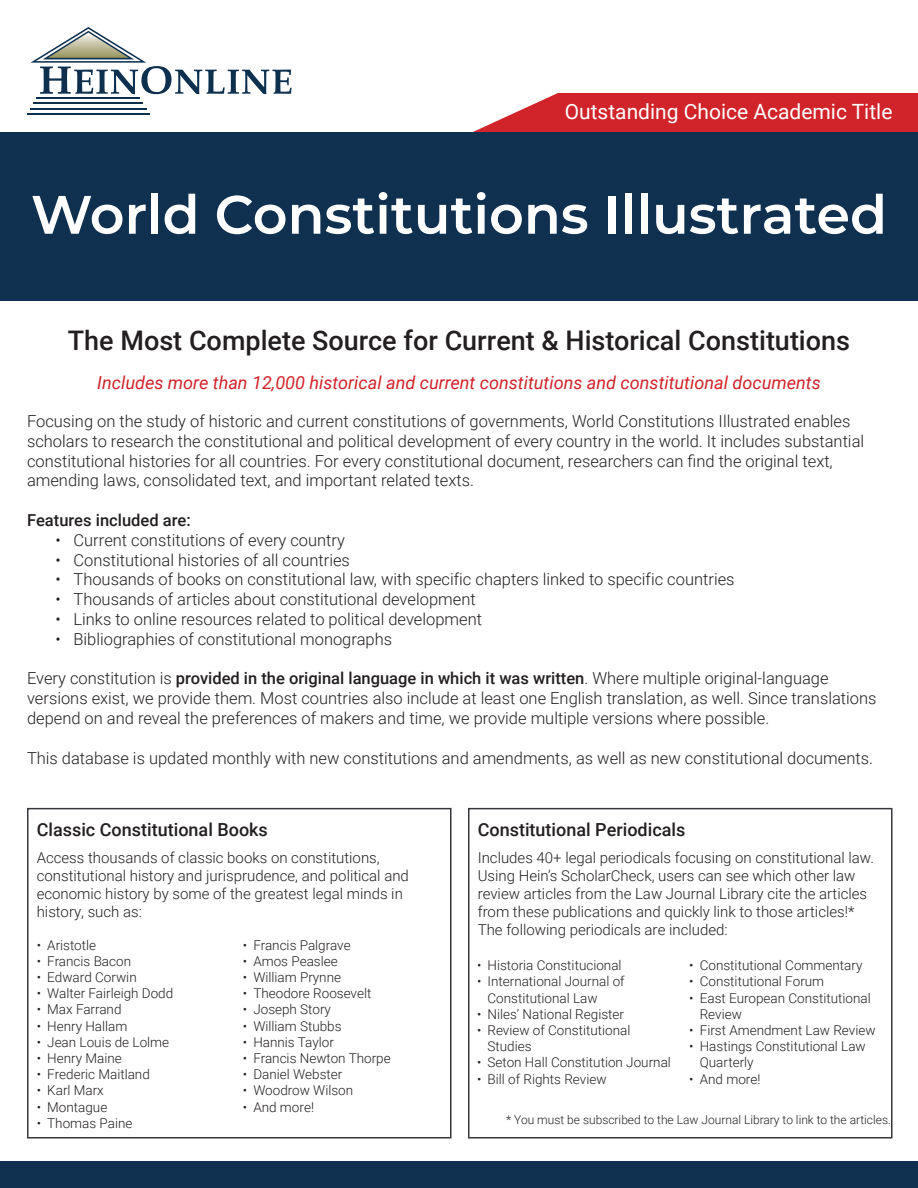
<style>
.page{position:relative;width:918px;height:1188px;background:#fff}
.page>*{position:absolute;margin:0;border:0;box-sizing:border-box;transform-origin:0 0}
.t1{font:600 54px "Montserrat";color:#fff}
.t2{font:500 27px "Roboto";color:#231f20}
.t3{font:21px "Roboto";color:#fff}
.t4{font:italic 18px "Roboto";color:#d1232a}
.Subhead{font:500 18px "Roboto";color:#231f20}
.t5{font:300 16.5px/19.8px "Roboto";color:#231f20}
.t6{font:500 16.5px "Roboto";color:#231f20}
.Subhead-2{font:300 15px/18px "Roboto";color:#231f20}
.Text{font:300 15px/18px "Roboto";color:#231f20}
.t7{font:300 13.5px/16.2px "Roboto";color:#231f20}
.t8{font:300 12px "Roboto";color:#231f20}
.s1{font-weight:500}
</style>
<div class="page">
<div style="left:0;top:1161px;width:918px;height:27px;background:#0f304f"></div>
<svg style="left:473px;top:93px;width:445px;height:39px;background:#d5373e"></svg>
<div style="left:0;top:132px;width:918px;height:169px;background:#0f304f"></div>
<hr style="left:37px;top:97px;width:103px;height:2px;background:#0e304f">
<hr style="left:34px;top:103px;width:109px;height:1px;background:#0e304f">
<hr style="left:30px;top:108px;width:117px;height:2px;background:#0e304f">
<hr style="left:27px;top:113px;width:123px;height:2px;background:#0e304f">
<svg style="left:30px;top:27px;width:262px;height:67px"></svg>
<div style="left:27px;top:808px;width:425px;height:330px;border:2px solid #38383c"></div>
<div style="left:468px;top:808px;width:424px;height:330px;border:2px solid #38383c"></div>
<p class="t3" style="left:565px;top:97px;width:329px">Outstanding Choice Academic Title</p>
<p class="t1" style="left:31px;top:176px;width:858px">World Constitutions Illustrated</p>
<p class="t2" style="left:68px;top:321px;width:784px">The Most Complete Source for Current &amp; Historical Constitutions</p>
<p class="t4" style="left:97px;top:370px;width:725px">Includes more than 12,000 historical and current constitutions and constitutional documents</p>
<p class="t5" style="left:27px;top:411px;width:839px">Focusing on the study of historic and current constitutions of governments, World Constitutions Illustrated enables scholars to research the constitutional and political development of every country in the world. It includes substantial constitutional histories for all countries. For every constitutional document, researchers can find the original text, amending laws, consolidated text, and important related texts.</p>
<p class="t6" style="left:27px;top:509px;width:165px">Features included are:</p>
<p class="t5" style="left:56px;top:529px;width:291px">• Current constitutions of every country</p>
<p class="t5" style="left:56px;top:549px;width:296px">• Constitutional histories of all countries</p>
<p class="t5" style="left:56px;top:569px;width:681px">• Thousands of books on constitutional law, with specific chapters linked to specific countries</p>
<p class="t5" style="left:56px;top:589px;width:422px">• Thousands of articles about constitutional development</p>
<p class="t5" style="left:56px;top:609px;width:428px">• Links to online resources related to political development</p>
<p class="t5" style="left:56px;top:628px;width:338px">• Bibliographies of constitutional monographs</p>
<p class="t5" style="left:27px;top:668px;width:851px">Every constitution is <span class="s1">provided in the original language in which it was written</span>. Where multiple original-language versions exist, we provide them. Most countries also include at least one English translation, as well. Since translations depend on and reveal the preferences of makers and time, we provide multiple versions where possible.</p>
<p class="t5" style="left:27px;top:747px;width:848px">This database is updated monthly with new constitutions and amendments, as well as new constitutional documents.</p>
<p class="Subhead" style="left:37px;top:817px;width:233px">Classic Constitutional Books</p>
<p class="Text" style="left:37px;top:848px;width:374px">Access thousands of classic books on constitutions, constitutional history and jurisprudence, and political and economic history by some of the greatest legal minds in history, such as:</p>
<p class="t7" style="left:37px;top:936px;width:61px">• Aristotle</p>
<p class="t7" style="left:37px;top:952px;width:96px">• Francis Bacon</p>
<p class="t7" style="left:37px;top:969px;width:102px">• Edward Corwin</p>
<p class="t7" style="left:37px;top:985px;width:138px">• Walter Fairleigh Dodd</p>
<p class="t7" style="left:37px;top:1001px;width:86px">• Max Farrand</p>
<p class="t7" style="left:37px;top:1017px;width:92px">• Henry Hallam</p>
<p class="t7" style="left:37px;top:1033px;width:134px">• Jean Louis de Lolme</p>
<p class="t7" style="left:37px;top:1050px;width:87px">• Henry Maine</p>
<p class="t7" style="left:37px;top:1066px;width:115px">• Frederic Maitland</p>
<p class="t7" style="left:37px;top:1082px;width:69px">• Karl Marx</p>
<p class="t7" style="left:37px;top:1098px;width:72px">• Montague</p>
<p class="t7" style="left:37px;top:1114px;width:97px">• Thomas Paine</p>
<p class="t7" style="left:243px;top:936px;width:109px">• Francis Palgrave</p>
<p class="t7" style="left:243px;top:952px;width:96px">• Amos Peaslee</p>
<p class="t7" style="left:243px;top:969px;width:100px">• William Prynne</p>
<p class="t7" style="left:243px;top:985px;width:130px">• Theodore Roosevelt</p>
<p class="t7" style="left:243px;top:1001px;width:90px">• Joseph Story</p>
<p class="t7" style="left:243px;top:1017px;width:100px">• William Stubbs</p>
<p class="t7" style="left:243px;top:1033px;width:93px">• Hannis Taylor</p>
<p class="t7" style="left:243px;top:1050px;width:149px">• Francis Newton Thorpe</p>
<p class="t7" style="left:243px;top:1066px;width:101px">• Daniel Webster</p>
<p class="t7" style="left:243px;top:1082px;width:112px">• Woodrow Wilson</p>
<p class="t7" style="left:243px;top:1098px;width:73px">• And more!</p>
<p class="Subhead" style="left:478px;top:817px;width:209px">Constitutional Periodicals</p>
<p class="Subhead-2" style="left:478px;top:848px;width:398px">Includes 40+ legal periodicals focusing on constitutional law.<br>Using Hein’s ScholarCheck, users can see which other law review articles from the Law Journal Library cite the articles from these publications and quickly link to those articles!* The following periodicals are included:</p>
<p class="t7" style="left:477px;top:957px;width:146px">• Historia Constitucional</p>
<p class="t7" style="left:488px;top:973px;width:139px;text-indent:-10px">• International Journal of<br>Constitutional Law</p>
<p class="t7" style="left:477px;top:1005px;width:149px">• Niles’ National Register</p>
<p class="t7" style="left:488px;top:1022px;width:144px;text-indent:-10px">• Review of Constitutional<br>Studies</p>
<p class="t7" style="left:477px;top:1054px;width:195px">• Seton Hall Constitution Journal</p>
<p class="t7" style="left:477px;top:1070px;width:131px">• Bill of Rights Review</p>
<p class="t7" style="left:689px;top:957px;width:175px">• Constitutional Commentary</p>
<p class="t7" style="left:689px;top:973px;width:136px">• Constitutional Forum</p>
<p class="t7" style="left:700px;top:989px;width:172px;text-indent:-10px">• East European Constitutional<br>Review</p>
<p class="t7" style="left:689px;top:1022px;width:188px">• First Amendment Law Review</p>
<p class="t7" style="left:700px;top:1038px;width:168px;text-indent:-10px">• Hastings Constitutional Law<br>Quarterly</p>
<p class="t7" style="left:689px;top:1070px;width:73px">• And more!</p>
<p class="t8" style="left:506px;top:1111px;width:386px">* You must be subscribed to the Law Journal Library to link to the articles.</p>
</div>
